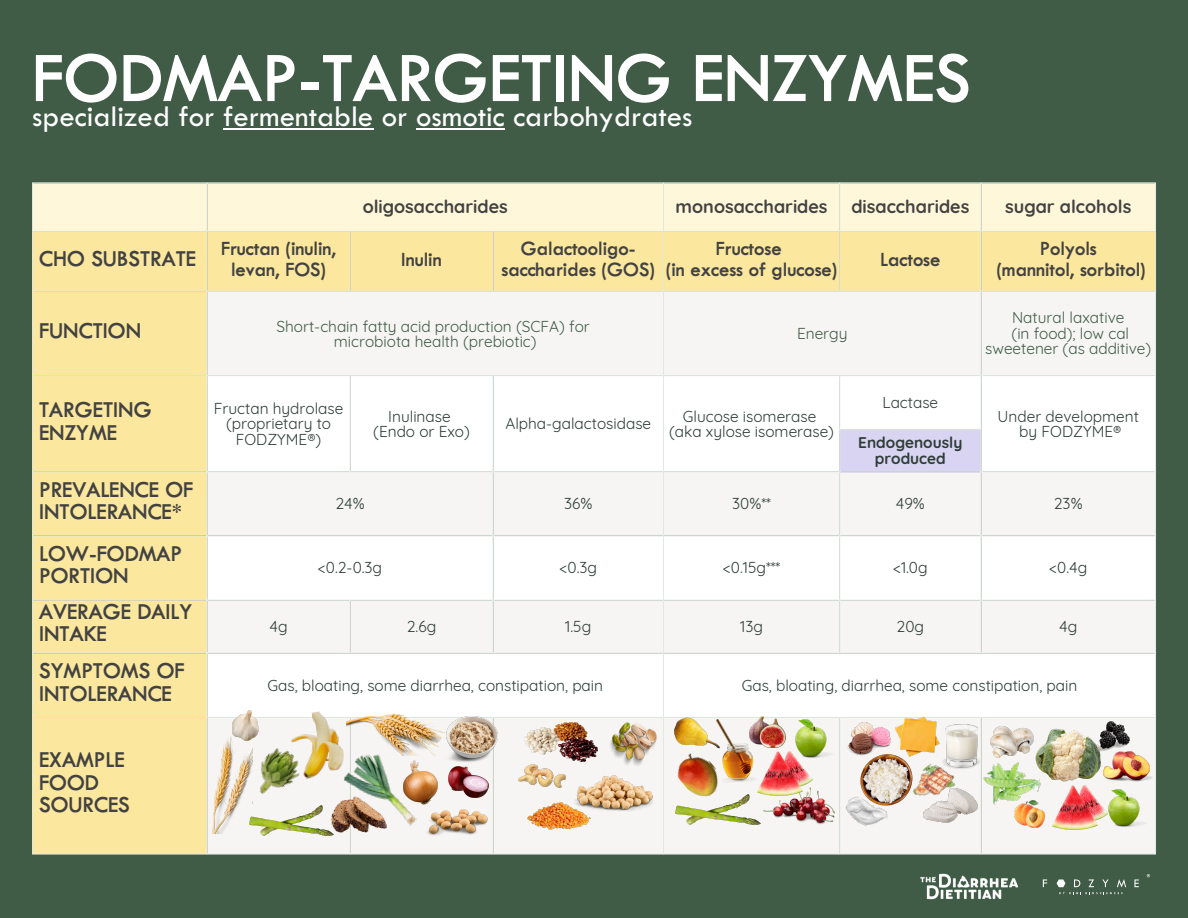
<style>
.page{position:relative;width:1188px;height:918px;background:#405b46}
.page>*{position:absolute;margin:0;border:0;box-sizing:border-box;transform-origin:0 0}
.t1{font:600 72px "Tw Cen MT Std";color:#fff}
.t2{font:30.9px "Tw Cen MT Std";color:#fff}
.t3{font:600 23.1px "Tw Cen MT Std";color:#424242}
.t4{font:600 20.55px/20.5px "Tw Cen MT Std";color:#424242;text-align:center}
.t5{font:700 18px "Quicksand";color:#424242}
.t6{font:15.45px/15.5px "Quicksand";color:#2e3d36;text-align:center}
.t7{font:15.45px/15.5px "Quicksand";color:#405b46;text-align:center}
.t8{font:700 15.45px/15.5px "Quicksand";color:#2e3d36;text-align:center}
</style>
<div class="page">
<div style="left:33px;top:184px;width:1122px;height:47px;background:#fff7d9"></div>
<div style="left:33px;top:232px;width:1122px;height:622px;background:#fbe79d"></div>
<div style="left:208px;top:292px;width:947px;height:562px;background:#f6f5f3"></div>
<svg style="left:208px;top:376px;width:947px;height:341px;background:#fbfbfa"></svg>
<div style="left:839px;top:429px;width:142px;height:43px;background:#d8d4f2"></div>
<hr style="left:32px;top:232px;width:1px;height:622px;background:#e2ece2">
<hr style="left:207px;top:232px;width:1px;height:622px;background:#e2ece2">
<hr style="left:350px;top:232px;width:1px;height:59px;background:#e2ece2">
<hr style="left:350px;top:376px;width:1px;height:96px;background:#e2ece2">
<hr style="left:350px;top:600px;width:1px;height:53px;background:#e2ece2">
<hr style="left:350px;top:718px;width:1px;height:136px;background:#e2ece2">
<hr style="left:493px;top:232px;width:1px;height:59px;background:#e2ece2">
<hr style="left:493px;top:376px;width:1px;height:277px;background:#e2ece2">
<hr style="left:493px;top:718px;width:1px;height:136px;background:#e2ece2">
<hr style="left:663px;top:232px;width:1px;height:622px;background:#e2ece2">
<hr style="left:839px;top:232px;width:1px;height:59px;background:#e2ece2">
<hr style="left:839px;top:376px;width:1px;height:277px;background:#e2ece2">
<hr style="left:839px;top:718px;width:1px;height:136px;background:#e2ece2">
<hr style="left:981px;top:232px;width:1px;height:421px;background:#e2ece2">
<hr style="left:981px;top:718px;width:1px;height:136px;background:#e2ece2">
<hr style="left:1155px;top:232px;width:1px;height:622px;background:#e2ece2">
<hr style="left:32px;top:291px;width:1124px;height:1px;background:#e2ece2">
<hr style="left:32px;top:375px;width:1124px;height:1px;background:#e2ece2">
<hr style="left:839px;top:429px;width:142px;height:1px;background:#e2ece2">
<hr style="left:32px;top:472px;width:1124px;height:1px;background:#e2ece2">
<hr style="left:32px;top:536px;width:1124px;height:1px;background:#e2ece2">
<hr style="left:32px;top:600px;width:1124px;height:1px;background:#e2ece2">
<hr style="left:32px;top:653px;width:1124px;height:1px;background:#e2ece2">
<hr style="left:32px;top:717px;width:1124px;height:1px;background:#e2ece2">
<hr style="left:32px;top:854px;width:1124px;height:1px;background:#e2ece2">
<hr style="left:32px;top:183px;width:1px;height:48px;background:#e2ece2">
<hr style="left:207px;top:183px;width:1px;height:48px;background:#e2ece2">
<hr style="left:663px;top:183px;width:1px;height:48px;background:#e2ece2">
<hr style="left:839px;top:183px;width:1px;height:48px;background:#e2ece2">
<hr style="left:981px;top:183px;width:1px;height:48px;background:#e2ece2">
<hr style="left:1155px;top:183px;width:1px;height:48px;background:#e2ece2">
<hr style="left:32px;top:183px;width:1124px;height:1px;background:#e2ece2">
<hr style="left:32px;top:231px;width:1124px;height:1px;background:#e2ece2">
<hr style="left:223px;top:128px;width:150px;height:2px;background:#fff">
<hr style="left:416px;top:128px;width:89px;height:2px;background:#fff">
<img style="left:289px;top:710px;width:57px;height:70px">
<img style="left:346px;top:714px;width:99px;height:41px">
<img style="left:213px;top:735px;width:39px;height:98px">
<img style="left:317px;top:790px;width:76px;height:51px">
<img style="left:247px;top:743px;width:60px;height:61px">
<img style="left:249px;top:805px;width:85px;height:31px">
<img style="left:429px;top:760px;width:8px;height:44px">
<img style="left:232px;top:711px;width:26px;height:29px">
<img style="left:337px;top:748px;width:92px;height:79px">
<img style="left:424px;top:810px;width:65px;height:27px">
<img style="left:439px;top:716px;width:59px;height:46px">
<img style="left:448px;top:767px;width:41px;height:30px">
<img style="left:524px;top:722px;width:74px;height:40px">
<img style="left:573px;top:776px;width:82px;height:37px">
<img style="left:519px;top:764px;width:47px;height:24px">
<img style="left:527px;top:802px;width:63px;height:27px">
<img style="left:609px;top:722px;width:47px;height:45px">
<img style="left:676px;top:794px;width:84px;height:31px">
<img style="left:671px;top:747px;width:56px;height:57px">
<img style="left:790px;top:718px;width:46px;height:41px">
<img style="left:763px;top:788px;width:71px;height:37px">
<img style="left:717px;top:719px;width:40px;height:65px">
<img style="left:673px;top:716px;width:46px;height:36px">
<img style="left:757px;top:751px;width:55px;height:47px">
<img style="left:750px;top:717px;width:36px;height:30px">
<img style="left:1107px;top:786px;width:42px;height:42px">
<img style="left:1052px;top:788px;width:55px;height:45px">
<img style="left:1015px;top:800px;width:33px;height:27px">
<img style="left:1098px;top:721px;width:31px;height:30px">
<img style="left:991px;top:727px;width:38px;height:30px">
<img style="left:1109px;top:751px;width:44px;height:31px">
<img style="left:1029px;top:723px;width:80px;height:65px">
<img style="left:983px;top:763px;width:58px;height:42px">
<img style="left:856px;top:752px;width:63px;height:64px">
<img style="left:923px;top:789px;width:54px;height:33px">
<img style="left:906px;top:762px;width:61px;height:48px">
<img style="left:842px;top:794px;width:49px;height:39px">
<img style="left:941px;top:724px;width:41px;height:46px">
<img style="left:846px;top:723px;width:44px;height:32px">
<img style="left:893px;top:714px;width:51px;height:48px">
<svg style="left:1043px;top:879px;width:4px;height:8px"></svg>
<svg style="left:1134px;top:879px;width:5px;height:8px"></svg>
<svg style="left:1057px;top:879px;width:69px;height:15px"></svg>
<img style="left:920px;top:873px;width:99px;height:27px">
<p class="t1" style="left:32px;top:54px;width:940px">FODMAP-TARGETING ENZYMES</p>
<p class="t2" style="left:32px;top:107px;width:662px">specialized for fermentable or osmotic carbohydrates</p>
<h1 class="t5" style="left:363px;top:195px;width:147px">oligosaccharides</h1>
<p class="t5" style="left:676px;top:195px;width:154px">monosaccharides</p>
<p class="t5" style="left:851px;top:195px;width:120px">disaccharides</p>
<p class="t5" style="left:1005px;top:195px;width:128px">sugar alcohols</p>
<p class="t3" style="left:39px;top:250px;width:158px">CHO SUBSTRATE</p>
<p class="t4" style="left:221px;top:240px;width:116px">Fructan (inulin, levan, FOS)</p>
<p class="t4" style="left:401px;top:250px;width:42px">Inulin</p>
<p class="t4" style="left:502px;top:240px;width:155px">Galactooligo&shy;saccharides (GOS)</p>
<p class="t4" style="left:716px;top:240px;width:67px">Fructose</p>
<p class="t4" style="left:666px;top:261px;width:173px">(in excess of glucose)</p>
<p class="t3" style="left:39px;top:323px;width:104px">FUNCTION</p>
<p class="t7" style="left:277px;top:318px;width:315px">Short-chain fatty acid production (SCFA) for</p>
<p class="t7" style="left:334px;top:333px;width:204px">microbiota health (prebiotic)</p>
<p class="t7" style="left:797px;top:325px;width:52px">Energy</p>
<p class="t4" style="left:880px;top:250px;width:62px">Lactose</p>
<p class="t4" style="left:1040px;top:240px;width:58px">Polyols</p>
<p class="t4" style="left:996px;top:261px;width:151px">(mannitol, sorbitol)</p>
<p class="t7" style="left:1012px;top:310px;width:114px">Natural laxative</p>
<p class="t7" style="left:985px;top:325px;width:168px">(in food); low cal sweetener (as additive)</p>
<p class="t3" style="left:39px;top:402px;width:114px">TARGETING</p>
<p class="t3" style="left:39px;top:424px;width:79px">ENZYME</p>
<p class="t6" style="left:214px;top:400px;width:131px">Fructan hydrolase (proprietary to<br>FODZYME®)</p>
<p class="t6" style="left:388px;top:409px;width:64px">Inulinase</p>
<p class="t6" style="left:373px;top:424px;width:98px">(Endo or Exo)</p>
<p class="t6" style="left:505px;top:416px;width:147px">Alpha-galactosidase</p>
<p class="t6" style="left:683px;top:409px;width:135px">Glucose isomerase</p>
<p class="t6" style="left:669px;top:424px;width:166px">(aka xylose isomerase)</p>
<p class="t6" style="left:883px;top:394px;width:57px">Lactase</p>
<p class="t8" style="left:858px;top:435px;width:106px">Endogenously produced</p>
<p class="t6" style="left:998px;top:409px;width:143px">Under development</p>
<p class="t6" style="left:1019px;top:424px;width:104px">by FODZYME®</p>
<p class="t3" style="left:39px;top:482px;width:156px">PREVALENCE OF</p>
<p class="t3" style="left:39px;top:504px;width:145px">INTOLERANCE*</p>
<p class="t6" style="left:335px;top:496px;width:31px">24%</p>
<p class="t6" style="left:564px;top:496px;width:30px">36%</p>
<p class="t6" style="left:732px;top:496px;width:40px">30%**</p>
<p class="t6" style="left:896px;top:496px;width:31px">49%</p>
<p class="t6" style="left:1054px;top:496px;width:30px">23%</p>
<p class="t3" style="left:39px;top:546px;width:144px">LOW-FODMAP</p>
<p class="t3" style="left:39px;top:568px;width:91px">PORTION</p>
<p class="t6" style="left:318px;top:560px;width:66px">&lt;0.2-0.3g</p>
<p class="t6" style="left:559px;top:560px;width:39px">&lt;0.3g</p>
<p class="t6" style="left:723px;top:560px;width:59px">&lt;0.15g***</p>
<p class="t6" style="left:893px;top:560px;width:36px">&lt;1.0g</p>
<p class="t6" style="left:1049px;top:560px;width:40px">&lt;0.4g</p>
<p class="t3" style="left:39px;top:604px;width:154px">AVERAGE DAILY</p>
<p class="t3" style="left:39px;top:626px;width:69px">INTAKE</p>
<p class="t6" style="left:269px;top:619px;width:20px">4g</p>
<p class="t6" style="left:407px;top:619px;width:31px">2.6g</p>
<p class="t6" style="left:565px;top:619px;width:27px">1.5g</p>
<p class="t6" style="left:740px;top:619px;width:24px">13g</p>
<p class="t6" style="left:897px;top:619px;width:29px">20g</p>
<p class="t6" style="left:1059px;top:619px;width:20px">4g</p>
<p class="t3" style="left:39px;top:663px;width:147px">SYMPTOMS OF</p>
<p class="t3" style="left:39px;top:685px;width:134px">INTOLERANCE</p>
<p class="t6" style="left:267px;top:678px;width:337px">Gas, bloating, some diarrhea, constipation, pain</p>
<p class="t6" style="left:742px;top:678px;width:337px">Gas, bloating, diarrhea, some constipation, pain</p>
<p class="t3" style="left:39px;top:752px;width:87px">EXAMPLE</p>
<p class="t3" style="left:39px;top:774px;width:61px">FOOD</p>
<p class="t3" style="left:39px;top:797px;width:92px">SOURCES</p>
</div>
